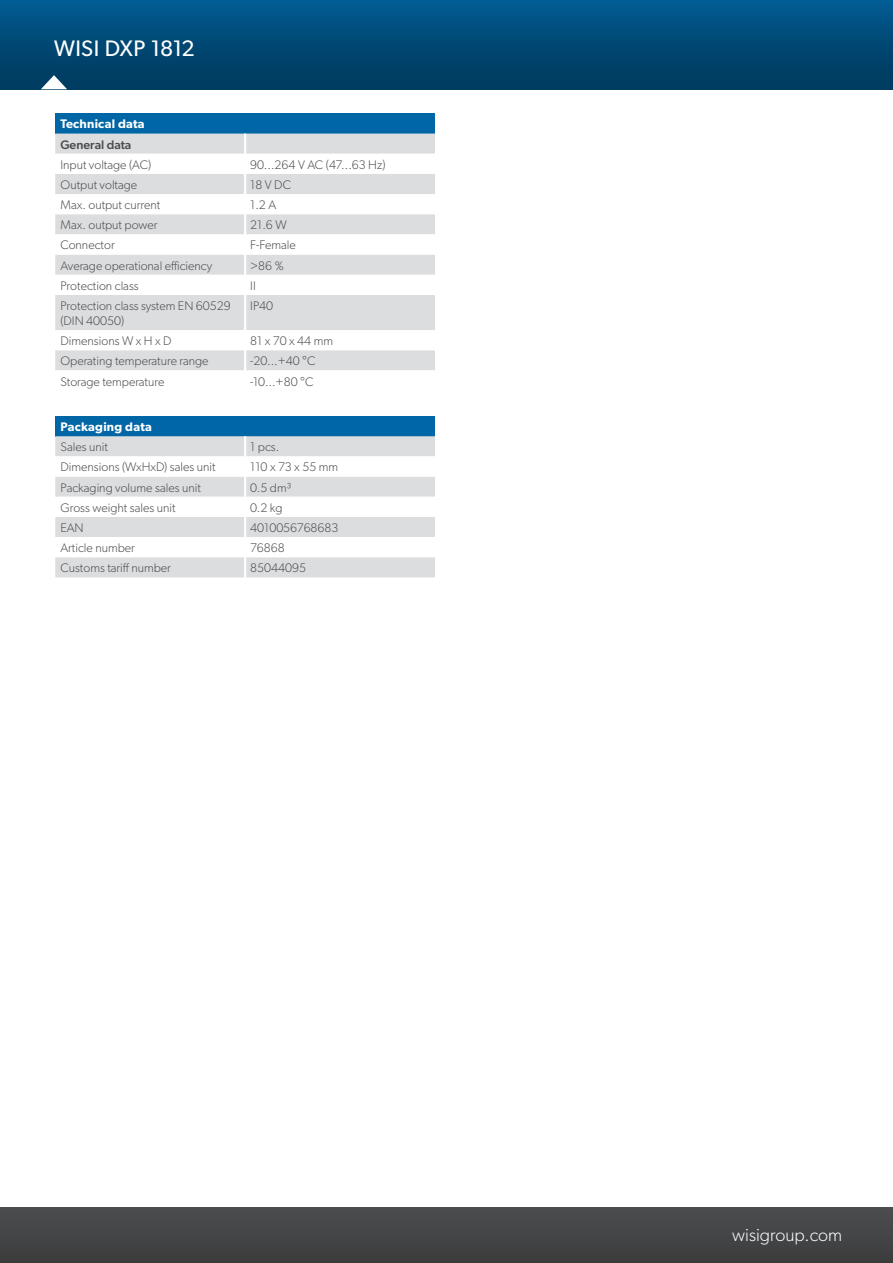
<style>
.page{position:relative;width:893px;height:1263px;background:#fff}
.page>*{position:absolute;margin:0;border:0;box-sizing:border-box;transform-origin:0 0}
.Headline_H2{font:22.5px "Gibson";color:#fff}
.t1{font:300 18px "Gibson";color:#fff}
.Attribut_Name{font:300 12.45px/15px "Gibson";color:#4b4c4d}
.Attribut_Wert_und_Einheit{font:300 12.45px "Gibson";color:#4b4c4d}
.Tabelleninhalte_fett_weiß{font:600 12.45px "Gibson";letter-spacing:.02em;color:#fff}
.Attribut_Name-2{font:500 12.45px "Gibson";color:#4b4c4d}
</style>
<div class="page">
<div style="left:0;top:0;width:893px;height:89px;background:linear-gradient(to bottom,#015b91,#00395b)"></div>
<svg style="left:0;top:0;width:1px;height:90px"></svg>
<div style="left:0;top:1208px;width:893px;height:55px;background:#454647"></div>
<svg style="left:41px;top:75px;width:26px;height:14px"></svg>
<div style="left:55px;top:113px;width:380px;height:21px;background:#0166a5"></div>
<div style="left:55px;top:134px;width:380px;height:20px;background:#dcdddf"></div>
<svg style="left:55px;top:174px;width:380px;height:196px;fill:#dcdddf"></svg>
<hr style="left:244px;top:134px;width:2px;height:20px;background:#fff">
<hr style="left:244px;top:174px;width:2px;height:20px;background:#fff">
<hr style="left:244px;top:194px;width:2px;height:20px;background:#fff">
<hr style="left:244px;top:214px;width:2px;height:20px;background:#fff">
<hr style="left:244px;top:234px;width:2px;height:21px;background:#fff">
<hr style="left:244px;top:255px;width:2px;height:20px;background:#fff">
<hr style="left:244px;top:275px;width:2px;height:20px;background:#fff">
<hr style="left:244px;top:295px;width:2px;height:35px;background:#fff">
<hr style="left:244px;top:330px;width:2px;height:20px;background:#fff">
<hr style="left:244px;top:350px;width:2px;height:20px;background:#fff">
<div style="left:55px;top:416px;width:380px;height:20px;background:#0166a5"></div>
<div style="left:55px;top:436px;width:380px;height:141px;background:#dcdddf"></div>
<svg style="left:55px;top:456px;width:380px;height:101px"></svg>
<hr style="left:244px;top:436px;width:2px;height:20px;background:#fff">
<hr style="left:244px;top:456px;width:2px;height:21px;background:#fff">
<hr style="left:244px;top:477px;width:2px;height:20px;background:#fff">
<hr style="left:244px;top:497px;width:2px;height:20px;background:#fff">
<hr style="left:244px;top:517px;width:2px;height:20px;background:#fff">
<hr style="left:244px;top:537px;width:2px;height:20px;background:#fff">
<hr style="left:244px;top:557px;width:2px;height:20px;background:#fff">
<p class="Headline_H2" style="left:54px;top:35px;width:142px">WISI DXP 1812</p>
<p class="Tabelleninhalte_fett_weiß" style="left:60px;top:117px;width:86px">Technical data</p>
<p class="Attribut_Name-2" style="left:60px;top:137px;width:73px">General data</p>
<p class="Attribut_Name" style="left:60px;top:157px;width:92px">Input voltage (AC)</p>
<p class="Attribut_Wert_und_Einheit" style="left:250px;top:157px;width:137px">90...264 V AC (47...63 Hz)</p>
<p class="Attribut_Name" style="left:60px;top:177px;width:78px">Output voltage</p>
<p class="Attribut_Wert_und_Einheit" style="left:250px;top:177px;width:42px">18 V DC</p>
<p class="Attribut_Name" style="left:60px;top:197px;width:101px">Max. output current</p>
<p class="Attribut_Wert_und_Einheit" style="left:250px;top:197px;width:28px">1.2 A</p>
<p class="Attribut_Name" style="left:60px;top:217px;width:99px">Max. output power</p>
<p class="Attribut_Wert_und_Einheit" style="left:250px;top:217px;width:38px">21.6 W</p>
<p class="Attribut_Name" style="left:60px;top:238px;width:56px">Connector</p>
<p class="Attribut_Wert_und_Einheit" style="left:250px;top:238px;width:47px">F-Female</p>
<p class="Attribut_Name" style="left:60px;top:258px;width:153px">Average operational efficiency</p>
<p class="Attribut_Wert_und_Einheit" style="left:250px;top:258px;width:35px">&gt;86 %</p>
<p class="Attribut_Name" style="left:60px;top:278px;width:80px">Protection class</p>
<p class="Attribut_Wert_und_Einheit" style="left:250px;top:278px;width:7px">II</p>
<p class="Attribut_Name" style="left:60px;top:298px;width:172px">Protection class system EN 60529 (DIN 40050)</p>
<p class="Attribut_Wert_und_Einheit" style="left:250px;top:298px;width:24px">IP40</p>
<p class="Attribut_Name" style="left:60px;top:333px;width:113px">Dimensions W x H x D</p>
<p class="Attribut_Wert_und_Einheit" style="left:250px;top:333px;width:84px">81 x 70 x 44 mm</p>
<p class="Attribut_Name" style="left:60px;top:353px;width:150px">Operating temperature range</p>
<p class="Attribut_Wert_und_Einheit" style="left:250px;top:353px;width:67px">-20...+40 °C</p>
<p class="Attribut_Name" style="left:60px;top:374px;width:106px">Storage temperature</p>
<p class="Attribut_Wert_und_Einheit" style="left:250px;top:374px;width:65px">-10...+80 °C</p>
<p class="Tabelleninhalte_fett_weiß" style="left:60px;top:419px;width:93px">Packaging data</p>
<p class="Attribut_Name" style="left:60px;top:439px;width:49px">Sales unit</p>
<p class="Attribut_Wert_und_Einheit" style="left:250px;top:439px;width:31px">1 pcs.</p>
<p class="Attribut_Name" style="left:60px;top:460px;width:157px">Dimensions (WxHxD) sales unit</p>
<p class="Attribut_Wert_und_Einheit" style="left:250px;top:460px;width:89px">110 x 73 x 55 mm</p>
<p class="Attribut_Name" style="left:60px;top:480px;width:142px">Packaging volume sales unit</p>
<p class="Attribut_Wert_und_Einheit" style="left:250px;top:480px;width:42px">0.5 dm³</p>
<p class="Attribut_Name" style="left:60px;top:500px;width:117px">Gross weight sales unit</p>
<p class="Attribut_Wert_und_Einheit" style="left:250px;top:500px;width:34px">0.2 kg</p>
<p class="Attribut_Name" style="left:60px;top:520px;width:25px">EAN</p>
<p class="Attribut_Wert_und_Einheit" style="left:250px;top:520px;width:90px">4010056768683</p>
<p class="Attribut_Name" style="left:60px;top:540px;width:76px">Article number</p>
<p class="Attribut_Wert_und_Einheit" style="left:250px;top:540px;width:36px">76868</p>
<p class="Attribut_Name" style="left:60px;top:560px;width:112px">Customs tariff number</p>
<p class="Attribut_Wert_und_Einheit" style="left:250px;top:560px;width:57px">85044095</p>
<h2 class="t1" style="left:732px;top:1224px;width:111px">wisigroup.com</h2>
</div>
